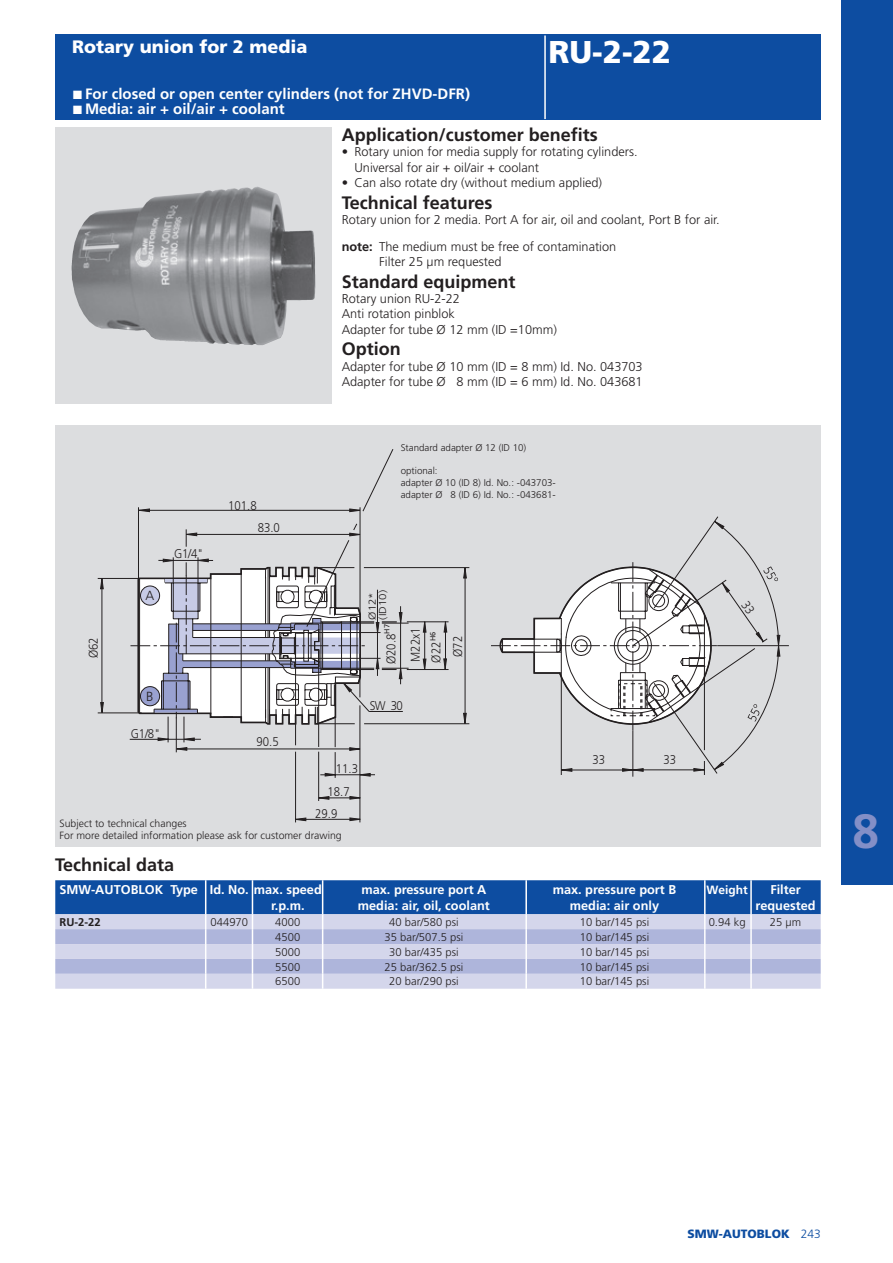
<style>
.page{position:relative;width:893px;height:1263px;background:#fff}
.page>*{position:absolute;margin:0;border:0;box-sizing:border-box;transform-origin:0 0}
.t1{font:700 48px "Frutiger";color:#838fc7}
.t2{font:900 31.5px "Frutiger";color:#fff}
.t3{font:700 18px "Frutiger";color:#231f20}
.t4{font:900 18px "Frutiger";color:#fff}
.t5{font:700 15px "Frutiger";color:#fff}
.t6{font:300 13.2px "Frutiger";color:#231f20}
.t7{font:300 12.75px/15.3px "Frutiger";color:#231f20}
.t8{font:700 12.75px/15.3px "Frutiger";color:#fff;text-align:center}
.t9{font:300 12.75px "Frutiger";color:#231f20;scale:.9 1}
.t10{font:300 12.6px "Frutiger";color:#231f20;scale:.9 1}
.t11{font:900 12px "Frutiger";color:#0d4da1}
.t12{font:700 12px "Frutiger";color:#fff}
.t13{font:300 11.25px "Frutiger";color:#231f20}
.t14{font:700 11.25px "Frutiger";color:#231f20}
.t15{font:300 10.5px "Frutiger";color:#231f20}
.t16{font:300 10.05px/10.1px "Frutiger";color:#231f20;scale:1.14 1}
.t17{font:300 9.75px "Frutiger";color:#231f20}
.t18{font:7.35px "Frutiger";color:#231f20}
.s1{font-family:"Arial";font-size:18px}
.s2{font-weight:700}
.s3{font-weight:300}
</style>
<div class="page">
<div style="left:842px;top:0;width:51px;height:884px;background:#0d4da1"></div>
<div style="left:55px;top:34px;width:766px;height:85px;background:#0d4da1"></div>
<hr style="left:544px;top:36px;width:2px;height:83px;background:#fff">
<svg style="left:55px;top:128px;width:277px;height:276px;background:#bbbdbf"></svg>
<img style="left:96px;top:187px;width:159px;height:25px">
<svg style="left:55px;top:880px;width:766px;height:109px;background:#8da3d0"></svg>
<div style="left:55px;top:425px;width:766px;height:421px;background:#dcdddf"></div>
<hr style="left:295px;top:752px;width:1px;height:70px;background:#231f20">
<hr style="left:296px;top:819px;width:64px;height:1px;background:#231f20">
<svg style="left:350px;top:818px;width:10px;height:3px"></svg>
<svg style="left:295px;top:818px;width:11px;height:3px"></svg>
<hr style="left:319px;top:797px;width:41px;height:1px;background:#231f20">
<hr style="left:360px;top:705px;width:1px;height:117px;background:#231f20">
<svg style="left:350px;top:796px;width:10px;height:3px"></svg>
<svg style="left:319px;top:796px;width:10px;height:3px"></svg>
<hr style="left:318px;top:752px;width:1px;height:49px;background:#231f20">
<hr style="left:98px;top:713px;width:44px;height:1px;background:#231f20">
<hr style="left:98px;top:578px;width:42px;height:1px;background:#231f20">
<hr style="left:102px;top:578px;width:1px;height:128px;background:#231f20">
<svg style="left:100px;top:579px;width:3px;height:10px"></svg>
<svg style="left:100px;top:702px;width:4px;height:11px"></svg>
<svg style="left:130px;top:449px;width:279px;height:329px"></svg>
<svg style="left:210px;top:567px;width:260px;height:157px"></svg>
<svg style="left:491px;top:516px;width:298px;height:261px"></svg>
<p class="t4" style="left:72px;top:35px;width:237px">Rotary union for 2 media</p>
<p class="t5" style="left:72px;top:85px;width:399px"><span class="s1">■</span>For closed or open center cylinders (not for ZHVD-DFR)</p>
<p class="t5" style="left:72px;top:100px;width:214px"><span class="s1">■</span>Media: air + oil/air + coolant</p>
<p class="t2" style="left:549px;top:33px;width:124px">RU-2-22</p>
<p class="t6" style="left:145px;top:587px;width:10px">A</p>
<p class="t10" style="left:174px;top:547px;width:34px">G1/4"</p>
<p class="t10" style="left:228px;top:498px;width:33px">101.8</p>
<p class="t10" style="left:258px;top:521px;width:26px">83.0</p>
<p class="t3" style="left:342px;top:124px;width:258px">Application/customer benefits</p>
<p class="t7" style="left:354px;top:144px;width:285px;text-indent:-13px">• Rotary union for media supply for rotating cylinders.<br>Universal for air + oil/air + coolant</p>
<p class="t7" style="left:342px;top:175px;width:262px">• Can also rotate dry (without medium applied)</p>
<p class="t3" style="left:342px;top:192px;width:152px">Technical features</p>
<p class="t7" style="left:342px;top:212px;width:380px">Rotary union for 2 media. Port A for air, oil and coolant, Port B for air.</p>
<p class="t7" style="left:342px;top:239px;width:276px"><span class="s2">note:</span> The medium must be free of contamination</p>
<p class="t7" style="left:379px;top:254px;width:124px">Filter 25 µm requested</p>
<p class="t3" style="left:342px;top:271px;width:175px">Standard equipment</p>
<p class="t7" style="left:342px;top:291px;width:120px">Rotary union RU-2-22</p>
<p class="t7" style="left:342px;top:306px;width:115px">Anti rotation pinblok</p>
<p class="t7" style="left:342px;top:322px;width:217px">Adapter for tube Ø 12 mm (ID =10mm)</p>
<p class="t3" style="left:342px;top:338px;width:61px">Option</p>
<p class="t7" style="left:342px;top:359px;width:303px">Adapter for tube Ø 10 mm (ID = 8 mm) Id. No. 043703</p>
<p class="t7" style="left:342px;top:374px;width:303px">Adapter for tube Ø 8 mm (ID = 6 mm) Id. No. 043681</p>
<p class="t17" style="left:401px;top:442px;width:127px">Standard adapter Ø 12 (ID 10)</p>
<p class="t17" style="left:401px;top:465px;width:38px">optional:</p>
<p class="t17" style="left:401px;top:477px;width:156px">adapter Ø 10 (ID 8) Id. No.: -043703-</p>
<p class="t17" style="left:401px;top:489px;width:156px">adapter Ø 8 (ID 6) Id. No.: -043681-</p>
<p class="t16" style="left:368px;top:620px;width:27px;rotate:-90deg">Ø12* (ID10)</p>
<p class="t18" style="left:383px;top:634px;width:11px;rotate:-90deg">H7</p>
<p class="t9" style="left:408px;top:662px;width:39px;rotate:-90deg">M22x1</p>
<p class="t9" style="left:86px;top:658px;width:25px;rotate:-90deg">Ø62</p>
<p class="t9" style="left:429px;top:662px;width:36px;rotate:-90deg">Ø22<sup>H6</sup></p>
<p class="t9" style="left:384px;top:664px;width:35px;rotate:-90deg">Ø20.8</p>
<p class="t6" style="left:146px;top:689px;width:9px">B</p>
<p class="t10" style="left:131px;top:727px;width:34px">G1/8"</p>
<p class="t10" style="left:256px;top:735px;width:26px">90.5</p>
<p class="t10" style="left:336px;top:761px;width:26px">11.3</p>
<p class="t10" style="left:328px;top:785px;width:26px">18.7</p>
<p class="t10" style="left:315px;top:807px;width:26px">29.9</p>
<p class="t15" style="left:60px;top:817px;width:129px">Subject to technical changes</p>
<p class="t15" style="left:60px;top:829px;width:284px">For more detailed information please ask for customer drawing</p>
<p class="t10" style="left:370px;top:699px;width:38px">SW 30</p>
<p class="t9" style="left:451px;top:657px;width:25px;rotate:-90deg">Ø72</p>
<p class="t9" style="left:592px;top:753px;width:16px">33</p>
<p class="t9" style="left:663px;top:753px;width:16px">33</p>
<p class="t3" style="left:55px;top:854px;width:121px">Technical data</p>
<p class="t8" style="left:60px;top:882px;width:140px">SMW-AUTOBLOK Type</p>
<p class="t8" style="left:210px;top:882px;width:113px">Id. No. max. speed</p>
<p class="t8" style="left:271px;top:898px;width:35px">r.p.m.</p>
<p class="t8" style="left:358px;top:882px;width:134px;text-align:left">max. pressure port A media: air, oil, coolant</p>
<p class="t8" style="left:553px;top:882px;width:125px">max. pressure port B media: air only</p>
<p class="t12" style="left:707px;top:883px;width:43px">Weight</p>
<p class="t8" style="left:756px;top:882px;width:61px">Filter requested</p>
<p class="t14" style="left:60px;top:915px;width:43px">RU-2-22</p>
<p class="t13" style="left:211px;top:916px;width:39px">044970</p>
<p class="t13" style="left:275px;top:916px;width:27px">4000</p>
<p class="t13" style="left:389px;top:916px;width:71px">40 bar/580 psi</p>
<p class="t13" style="left:580px;top:916px;width:71px">10 bar/145 psi</p>
<p class="t13" style="left:709px;top:916px;width:38px">0.94 kg</p>
<p class="t13" style="left:770px;top:916px;width:33px">25 µm</p>
<p class="t13" style="left:275px;top:930px;width:27px">4500</p>
<p class="t13" style="left:384px;top:930px;width:80px">35 bar/507.5 psi</p>
<p class="t13" style="left:580px;top:930px;width:71px">10 bar/145 psi</p>
<p class="t13" style="left:275px;top:945px;width:27px">5000</p>
<p class="t13" style="left:389px;top:945px;width:71px">30 bar/435 psi</p>
<p class="t13" style="left:580px;top:945px;width:71px">10 bar/145 psi</p>
<p class="t13" style="left:275px;top:960px;width:27px">5500</p>
<p class="t13" style="left:384px;top:960px;width:80px">25 bar/362.5 psi</p>
<p class="t13" style="left:580px;top:960px;width:71px">10 bar/145 psi</p>
<p class="t13" style="left:275px;top:975px;width:27px">6500</p>
<p class="t13" style="left:389px;top:975px;width:71px">20 bar/290 psi</p>
<p class="t13" style="left:580px;top:975px;width:71px">10 bar/145 psi</p>
<p class="t1" style="left:853px;top:803px;width:28px">8</p>
<p class="t11" style="left:688px;top:1227px;width:135px">SMW-AUTOBLOK <span class="s3">243</span></p>
</div>
